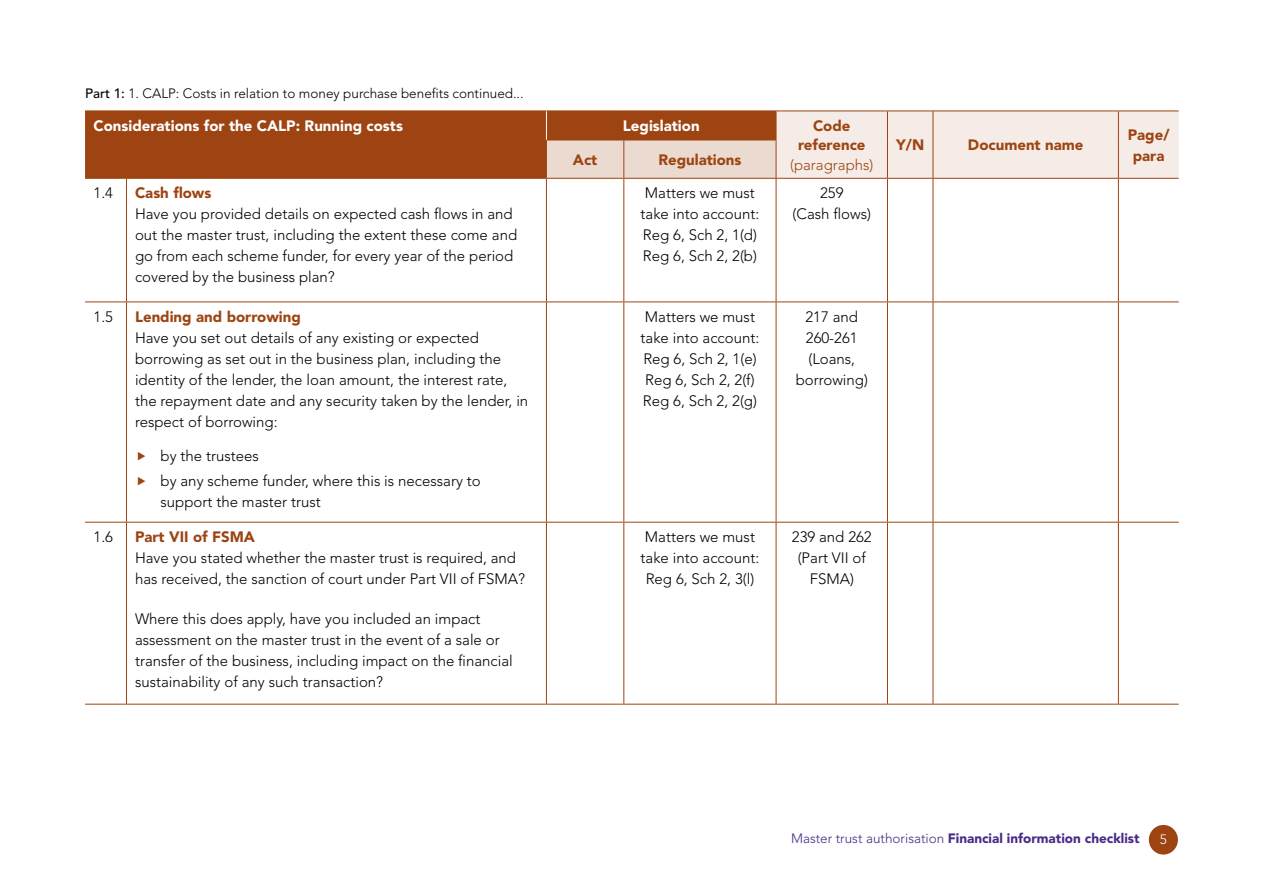
<style>
.page{position:relative;width:1263px;height:893px;background:#fff}
.page>*{position:absolute;margin:0;border:0;box-sizing:border-box;transform-origin:0 0}
.t1{font:300 15px/21px "Avenir LT Std";color:#000}
.t2{font:900 15px/19.5px "Avenir LT Std";color:#9d4412;text-align:center}
.t3{font:900 15px "Avenir LT Std";color:#fff}
.t4{font:300 15px "Avenir LT Std";color:#9d4412}
.t5{font:300 13.5px "Avenir LT Std";color:#000}
.t6{font:900 13.5px "Avenir LT Std";color:#482a87}
.t7{font:300 13.5px "Avenir LT Std";color:#fff}
.s1{font-weight:500}
.s2{font-weight:300}
</style>
<div class="page">
<div style="left:1149px;top:825px;width:29px;height:29px;background:#9d4412;border-radius:50%"></div>
<div style="left:85px;top:112px;width:461px;height:66px;background:#9d4412"></div>
<hr style="left:546px;top:178px;width:78px;height:1px;background:#9d4412">
<hr style="left:624px;top:178px;width:152px;height:1px;background:#9d4412">
<hr style="left:623px;top:179px;width:1px;height:123px;background:#9d4412">
<hr style="left:776px;top:178px;width:111px;height:1px;background:#9d4412">
<hr style="left:776px;top:179px;width:1px;height:123px;background:#9d4412">
<hr style="left:623px;top:302px;width:1px;height:220px;background:#9d4412">
<hr style="left:776px;top:302px;width:111px;height:1px;background:#9d4412">
<hr style="left:776px;top:302px;width:1px;height:220px;background:#9d4412">
<hr style="left:546px;top:522px;width:78px;height:1px;background:#9d4412">
<hr style="left:624px;top:522px;width:152px;height:1px;background:#9d4412">
<hr style="left:623px;top:523px;width:1px;height:181px;background:#9d4412">
<hr style="left:776px;top:522px;width:111px;height:1px;background:#9d4412">
<hr style="left:776px;top:523px;width:1px;height:181px;background:#9d4412">
<hr style="left:776px;top:704px;width:111px;height:1px;background:#9d4412">
<hr style="left:887px;top:178px;width:46px;height:1px;background:#9d4412">
<hr style="left:887px;top:179px;width:1px;height:123px;background:#9d4412">
<hr style="left:1118px;top:178px;width:61px;height:1px;background:#9d4412">
<hr style="left:887px;top:302px;width:46px;height:1px;background:#9d4412">
<hr style="left:887px;top:302px;width:1px;height:220px;background:#9d4412">
<hr style="left:1118px;top:302px;width:61px;height:1px;background:#9d4412">
<hr style="left:887px;top:522px;width:46px;height:1px;background:#9d4412">
<hr style="left:887px;top:523px;width:1px;height:181px;background:#9d4412">
<hr style="left:1118px;top:522px;width:61px;height:1px;background:#9d4412">
<hr style="left:887px;top:704px;width:46px;height:1px;background:#9d4412">
<hr style="left:1118px;top:704px;width:61px;height:1px;background:#9d4412">
<hr style="left:85px;top:111px;width:41px;height:1px;background:#9d4412">
<hr style="left:126px;top:111px;width:420px;height:1px;background:#9d4412">
<hr style="left:85px;top:178px;width:41px;height:1px;background:#9d4412">
<hr style="left:126px;top:178px;width:420px;height:1px;background:#9d4412">
<hr style="left:126px;top:179px;width:1px;height:123px;background:#9d4412">
<hr style="left:546px;top:179px;width:1px;height:123px;background:#9d4412">
<hr style="left:85px;top:302px;width:41px;height:1px;background:#9d4412">
<hr style="left:126px;top:302px;width:420px;height:1px;background:#9d4412">
<hr style="left:126px;top:302px;width:1px;height:220px;background:#9d4412">
<hr style="left:546px;top:302px;width:1px;height:220px;background:#9d4412">
<hr style="left:85px;top:522px;width:41px;height:1px;background:#9d4412">
<hr style="left:126px;top:522px;width:420px;height:1px;background:#9d4412">
<hr style="left:126px;top:523px;width:1px;height:181px;background:#9d4412">
<hr style="left:546px;top:523px;width:1px;height:181px;background:#9d4412">
<hr style="left:85px;top:704px;width:41px;height:1px;background:#9d4412">
<hr style="left:126px;top:704px;width:420px;height:1px;background:#9d4412">
<hr style="left:546px;top:302px;width:78px;height:1px;background:#9d4412">
<hr style="left:624px;top:302px;width:152px;height:1px;background:#9d4412">
<hr style="left:546px;top:704px;width:78px;height:1px;background:#9d4412">
<hr style="left:624px;top:704px;width:152px;height:1px;background:#9d4412">
<svg style="left:546px;top:111px;width:633px;height:67px"></svg>
<hr style="left:933px;top:140px;width:1px;height:38px;background:#9d4412">
<hr style="left:1118px;top:140px;width:1px;height:38px;background:#9d4412">
<hr style="left:933px;top:178px;width:185px;height:1px;background:#9d4412">
<hr style="left:933px;top:179px;width:1px;height:123px;background:#9d4412">
<hr style="left:1118px;top:179px;width:1px;height:123px;background:#9d4412">
<hr style="left:933px;top:302px;width:185px;height:1px;background:#9d4412">
<hr style="left:933px;top:302px;width:1px;height:220px;background:#9d4412">
<hr style="left:1118px;top:302px;width:1px;height:220px;background:#9d4412">
<hr style="left:933px;top:522px;width:185px;height:1px;background:#9d4412">
<hr style="left:933px;top:523px;width:1px;height:181px;background:#9d4412">
<hr style="left:1118px;top:523px;width:1px;height:181px;background:#9d4412">
<hr style="left:933px;top:704px;width:185px;height:1px;background:#9d4412">
<p class="t5" style="left:85px;top:85px;width:440px"><span class="s1">Part 1:</span> 1. CALP: Costs in relation to money purchase benefits continued...</p>
<p class="t3" style="left:94px;top:116px;width:311px">Considerations for the CALP: Running costs</p>
<p class="t3" style="left:623px;top:117px;width:78px">Legislation</p>
<p class="t2" style="left:798px;top:116px;width:69px">Code reference</p>
<p class="t4" style="left:790px;top:156px;width:85px">(paragraphs)</p>
<p class="t2" style="left:1128px;top:125px;width:43px">Page/</p>
<p class="t2" style="left:896px;top:135px;width:30px">Y/N</p>
<p class="t2" style="left:968px;top:135px;width:117px">Document name</p>
<p class="t2" style="left:573px;top:150px;width:26px">Act</p>
<p class="t2" style="left:658px;top:150px;width:85px">Regulations</p>
<p class="t2" style="left:1133px;top:146px;width:33px">para</p>
<p class="t1" style="left:94px;top:183px;width:21px">1.4</p>
<p class="t2" style="left:135px;top:183px;width:78px">Cash flows</p>
<p class="t1" style="left:135px;top:204px;width:384px">Have you provided details on expected cash flows in and out the master trust, including the extent these come and go from each scheme funder, for every year of the period covered by the business plan?</p>
<p class="t1" style="left:94px;top:306px;width:21px">1.5</p>
<p class="t2" style="left:135px;top:307px;width:167px">Lending and borrowing</p>
<p class="t1" style="left:135px;top:327px;width:395px">Have you set out details of any existing or expected borrowing as set out in the business plan, including the identity of the lender, the loan amount, the interest rate, the repayment date and any security taken by the lender, in respect of borrowing:</p>
<p class="t1" style="left:161px;top:443px;width:322px;line-height:25.2px">by the trustees<br>by any scheme funder, where this is necessary to</p>
<p class="t1" style="left:161px;top:491px;width:162px">support the master trust</p>
<p class="t1" style="left:94px;top:526px;width:21px">1.6</p>
<p class="t2" style="left:135px;top:527px;width:121px">Part VII of FSMA</p>
<p class="t1" style="left:135px;top:547px;width:391px">Have you stated whether the master trust is required, and has received, the sanction of court under Part VII of FSMA?</p>
<p class="t1" style="left:135px;top:609px;width:379px">Where this does apply, have you included an impact assessment on the master trust in the event of a sale or transfer of the business, including impact on the financial sustainability of any such transaction?</p>
<p class="t1" style="left:641px;top:183px;width:120px">Matters we must take into account:<br>Reg 6, Sch 2, 1(d)<br>Reg 6, Sch 2, 2(b)</p>
<p class="t1" style="left:792px;top:183px;width:80px;text-align:center">259<br>(Cash flows)</p>
<p class="t1" style="left:641px;top:306px;width:120px;text-align:center">Matters we must take into account:<br>Reg 6, Sch 2, 1(e)<br>Reg 6, Sch 2, 2(f)<br>Reg 6, Sch 2, 2(g)</p>
<p class="t1" style="left:796px;top:306px;width:74px;text-align:center">217 and<br>260-261 (Loans, borrowing)</p>
<p class="t1" style="left:641px;top:526px;width:120px;text-align:center">Matters we must take into account:<br>Reg 6, Sch 2, 3(l)</p>
<p class="t1" style="left:792px;top:526px;width:81px;text-align:center">239 and 262 (Part VII of<br>FSMA)</p>
<p class="t6" style="left:791px;top:830px;width:350px"><span class="s2">Master trust authorisation</span> Financial information checklist</p>
<p class="t7" style="left:1160px;top:831px;width:9px">5</p>
</div>
